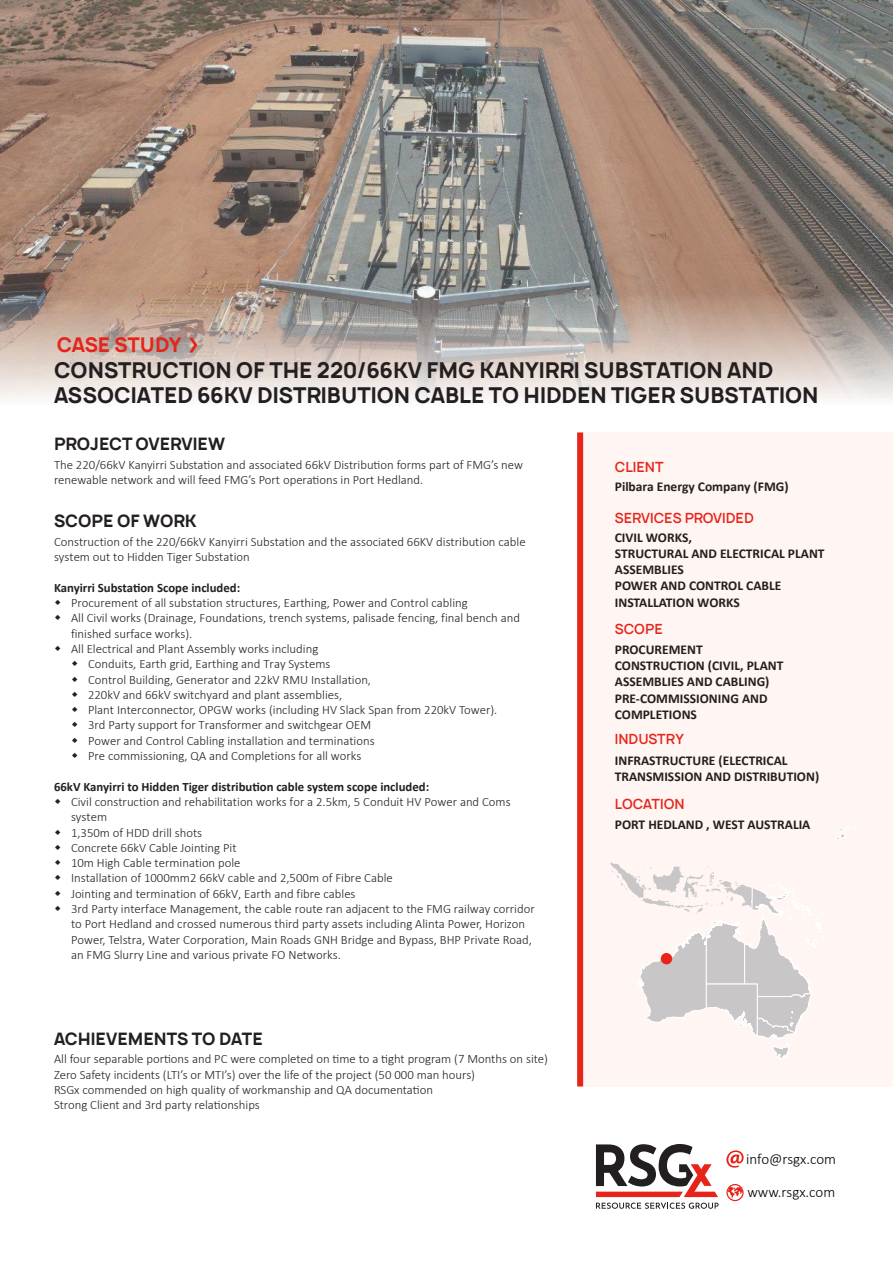
<style>
.page{position:relative;width:893px;height:1263px;background:#fff}
.page>*{position:absolute;margin:0;border:0;box-sizing:border-box;transform-origin:0 0}
.Heading_23_pt{font:700 21px/25.2px "Manrope";color:#231f20}
.Main_Discipline_16pt{font:700 19.5px "Manrope";color:#e72419}
.Body_10{font:700 16.5px "Manrope";color:#231f20}
.Sub-heading_12pt{font:700 16.5px "Manrope";color:#231f20}
.Body_10-2{font:300 15px "Calibri";color:#000}
.Body_10-3{font:700 13.5px/16.2px "Calibri";color:#231f20}
.Heading_23_pt-2{font:600 13.5px "Manrope";color:#e72419}
.Body_10-4{font:300 12.75px/15.3px "Calibri";color:#231f20}
.Body_10-5{font:700 12.75px "Calibri";color:#231f20}
</style>
<div class="page">
<img style="left:0;top:0;width:893px;height:401px">
<div style="left:580px;top:432px;width:313px;height:654px;background:#fff5f3"></div>
<svg style="left:726px;top:1150px;width:18px;height:17px"></svg>
<svg style="left:726px;top:1184px;width:18px;height:17px"></svg>
<svg style="left:596px;top:1144px;width:123px;height:65px"></svg>
<div style="left:577px;top:432px;width:6px;height:654px;background:#e72419"></div>
<svg style="left:189px;top:338px;width:8px;height:14px"></svg>
<svg style="left:610px;top:862px;width:216px;height:197px"></svg>
<svg style="left:837px;top:826px;width:15px;height:14px"></svg>
<div style="left:661px;top:953px;width:11px;height:11px;background:#e72419;border-radius:50%"></div>
<p class="Main_Discipline_16pt" style="left:57px;top:332px;width:126px">CASE STUDY</p>
<p class="Heading_23_pt" style="left:54px;top:358px;width:766px">CONSTRUCTION OF THE 220/66KV FMG KANYIRRI SUBSTATION AND<br>ASSOCIATED 66KV DISTRIBUTION CABLE TO HIDDEN TIGER SUBSTATION</p>
<p class="Body_10" style="left:54px;top:433px;width:173px">PROJECT OVERVIEW</p>
<p class="Body_10-4" style="left:54px;top:457px;width:471px">The 220/66kV Kanyirri Substation and associated 66kV Distribution forms part of FMG’s new renewable network and will feed FMG’s Port operations in Port Hedland.</p>
<p class="Body_10" style="left:54px;top:510px;width:144px">SCOPE OF WORK</p>
<p class="Body_10-4" style="left:54px;top:534px;width:473px">Construction of the 220/66kV Kanyirri Substation and the associated 66KV distribution cable system out to Hidden Tiger Substation</p>
<p class="Body_10-5" style="left:54px;top:578px;width:188px">Kanyirri Substation Scope included:</p>
<p class="Body_10-4" style="left:71px;top:595px;width:398px">Procurement of all substation structures, Earthing, Power and Control cabling</p>
<p class="Body_10-4" style="left:71px;top:610px;width:450px">All Civil works (Drainage, Foundations, trench systems, palisade fencing, final bench and</p>
<p class="Body_10-4" style="left:71px;top:626px;width:123px">finished surface works).</p>
<p class="Body_10-4" style="left:71px;top:641px;width:249px">All Electrical and Plant Assembly works including</p>
<p class="Body_10-4" style="left:88px;top:656px;width:244px">Conduits, Earth grid, Earthing and Tray Systems</p>
<p class="Body_10-4" style="left:88px;top:671px;width:285px">Control Building, Generator and 22kV RMU Installation,</p>
<p class="Body_10-4" style="left:88px;top:687px;width:256px">220kV and 66kV switchyard and plant assemblies,</p>
<p class="Body_10-4" style="left:88px;top:702px;width:411px">Plant Interconnector, OPGW works (including HV Slack Span from 220kV Tower).</p>
<p class="Body_10-4" style="left:88px;top:717px;width:285px">3rd Party support for Transformer and switchgear OEM</p>
<p class="Body_10-4" style="left:88px;top:733px;width:288px">Power and Control Cabling installation and terminations</p>
<p class="Body_10-4" style="left:88px;top:748px;width:275px">Pre commissioning, QA and Completions for all works</p>
<p class="Body_10-5" style="left:54px;top:777px;width:377px">66kV Kanyirri to Hidden Tiger distribution cable system scope included:</p>
<p class="Body_10-4" style="left:71px;top:794px;width:465px">Civil construction and rehabilitation works for a 2.5km, 5 Conduit HV Power and Coms system<br>1,350m of HDD drill shots<br>Concrete 66kV Cable Jointing Pit<br>10m High Cable termination pole<br>Installation of 1000mm2 66kV cable and 2,500m of Fibre Cable<br>Jointing and termination of 66kV, Earth and fibre cables<br>3rd Party interface Management, the cable route ran adjacent to the FMG railway corridor to Port Hedland and crossed numerous third party assets including Alinta Power, Horizon Power, Telstra, Water Corporation, Main Roads GNH Bridge and Bypass, BHP Private Road, an FMG Slurry Line and various private FO Networks.</p>
<p class="Sub-heading_12pt" style="left:54px;top:1027px;width:210px">ACHIEVEMENTS TO DATE</p>
<p class="Body_10-4" style="left:54px;top:1051px;width:495px">All four separable portions and PC were completed on time to a tight program (7 Months on site)</p>
<p class="Body_10-4" style="left:54px;top:1067px;width:423px">Zero Safety incidents (LTI’s or MTI’s) over the life of the project (50 000 man hours)</p>
<p class="Body_10-4" style="left:54px;top:1082px;width:380px">RSGx commended on high quality of workmanship and QA documentation</p>
<p class="Body_10-4" style="left:54px;top:1097px;width:207px">Strong Client and 3rd party relationships</p>
<p class="Heading_23_pt-2" style="left:615px;top:458px;width:50px">CLIENT</p>
<p class="Body_10-3" style="left:615px;top:478px;width:175px">Pilbara Energy Company (FMG)</p>
<p class="Heading_23_pt-2" style="left:615px;top:509px;width:141px">SERVICES PROVIDED</p>
<p class="Body_10-3" style="left:615px;top:529px;width:79px">CIVIL WORKS,</p>
<p class="Body_10-3" style="left:615px;top:545px;width:211px">STRUCTURAL AND ELECTRICAL PLANT<br>ASSEMBLIES</p>
<p class="Body_10-3" style="left:615px;top:578px;width:168px">POWER AND CONTROL CABLE<br>INSTALLATION WORKS</p>
<p class="Heading_23_pt-2" style="left:615px;top:620px;width:49px">SCOPE</p>
<p class="Body_10-3" style="left:615px;top:641px;width:89px">PROCUREMENT</p>
<p class="Body_10-3" style="left:615px;top:657px;width:170px">CONSTRUCTION (CIVIL, PLANT<br>ASSEMBLIES AND CABLING)</p>
<p class="Body_10-3" style="left:615px;top:690px;width:154px">PRE-COMMISSIONING AND<br>COMPLETIONS</p>
<p class="Heading_23_pt-2" style="left:615px;top:730px;width:70px">INDUSTRY</p>
<p class="Body_10-3" style="left:615px;top:752px;width:206px">INFRASTRUCTURE (ELECTRICAL<br>TRANSMISSION AND DISTRIBUTION)</p>
<p class="Heading_23_pt-2" style="left:615px;top:795px;width:71px">LOCATION</p>
<p class="Body_10-3" style="left:615px;top:816px;width:197px">PORT HEDLAND , WEST AUSTRALIA</p>
<p class="Body_10-2" style="left:746px;top:1149px;width:91px">info@rsgx.com</p>
<p class="Body_10-2" style="left:747px;top:1183px;width:89px">www.rsgx.com</p>
</div>
